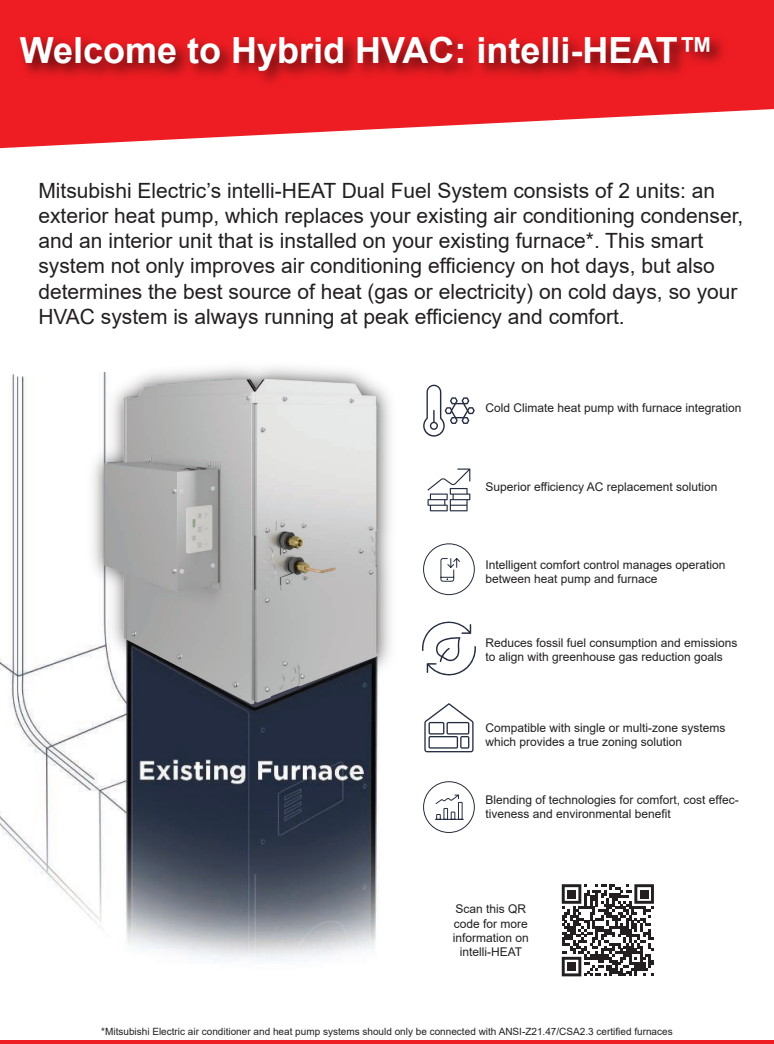
<style>
.page{position:relative;width:774px;height:1044px;background:#fff}
.page>*{position:absolute;margin:0;border:0;box-sizing:border-box;transform-origin:0 0}
.t1{font:700 36px "Arial";color:#fff}
.t2{font:21px/25.2px "Arial";color:#231f20}
.t3{font:12px/14.4px "Arial";color:#231f20}
.t4{font:10px "Arial";color:#231f20}
</style>
<div class="page">
<svg style="left:0;top:0;width:774px;height:148px;fill:#ee1d23"></svg>
<svg style="left:423px;top:385px;width:52px;height:52px"></svg>
<svg style="left:427px;top:469px;width:43px;height:42px"></svg>
<svg style="left:422px;top:621px;width:54px;height:55px"></svg>
<svg style="left:424px;top:703px;width:50px;height:49px"></svg>
<svg style="left:435px;top:794px;width:29px;height:26px"></svg>
<div style="left:423px;top:781px;width:52px;height:52px;border:1px solid #242d40;border-radius:50%"></div>
<svg style="left:440px;top:558px;width:20px;height:24px"></svg>
<div style="left:423px;top:543px;width:52px;height:52px;border:1px solid #242d40;border-radius:50%"></div>
<img style="left:12px;top:24px;width:762px;height:104px">
<hr style="left:0;top:1041px;width:774px;height:3px;background:#ee1d23">
<svg style="left:562px;top:884px;width:92px;height:92px"></svg>
<div style="left:567px;top:890px;width:9px;height:8px;background:#231f20"></div>
<div style="left:640px;top:890px;width:8px;height:8px;background:#231f20"></div>
<div style="left:567px;top:962px;width:9px;height:9px;background:#231f20"></div>
<img style="left:0;top:373px;width:378px;height:588px">
<img style="left:71px;top:367px;width:307px;height:397px">
<img style="left:94px;top:375px;width:297px;height:365px">
<p class="t1" style="left:20px;top:25px;width:696px">Welcome to Hybrid HVAC: intelli-HEAT™</p>
<p class="t2" style="left:38px;top:178px;width:707px">Mitsubishi Electric’s intelli-HEAT Dual Fuel System consists of 2 units: an exterior heat pump, which replaces your existing air conditioning condenser, and an interior unit that is installed on your existing furnace*. This smart system not only improves air conditioning efficiency on hot days, but also determines the best source of heat (gas or electricity) on cold days, so your HVAC system is always running at peak efficiency and comfort.</p>
<p class="t3" style="left:486px;top:401px;width:258px">Cold Climate heat pump with furnace integration</p>
<p class="t3" style="left:486px;top:479px;width:233px">Superior efficiency AC replacement solution</p>
<p class="t3" style="left:486px;top:557px;width:242px">Intelligent comfort control manages operation between heat pump and furnace</p>
<p class="t3" style="left:486px;top:636px;width:254px">Reduces fossil fuel consumption and emissions to align with greenhouse gas reduction goals</p>
<p class="t3" style="left:486px;top:720px;width:242px">Compatible with single or multi-zone systems which provides a true zoning solution</p>
<p class="t3" style="left:486px;top:792px;width:255px">Blending of technologies for comfort, cost effec&shy;tiveness and environmental benefit</p>
<p class="t3" style="left:453px;top:902px;width:78px;text-align:center">Scan this QR code for more information on intelli-HEAT</p>
<p class="t4" style="left:101px;top:1024px;width:573px">*Mitsubishi Electric air conditioner and heat pump systems should only be connected with ANSI-Z21.47/CSA2.3 certified furnaces</p>
</div>
